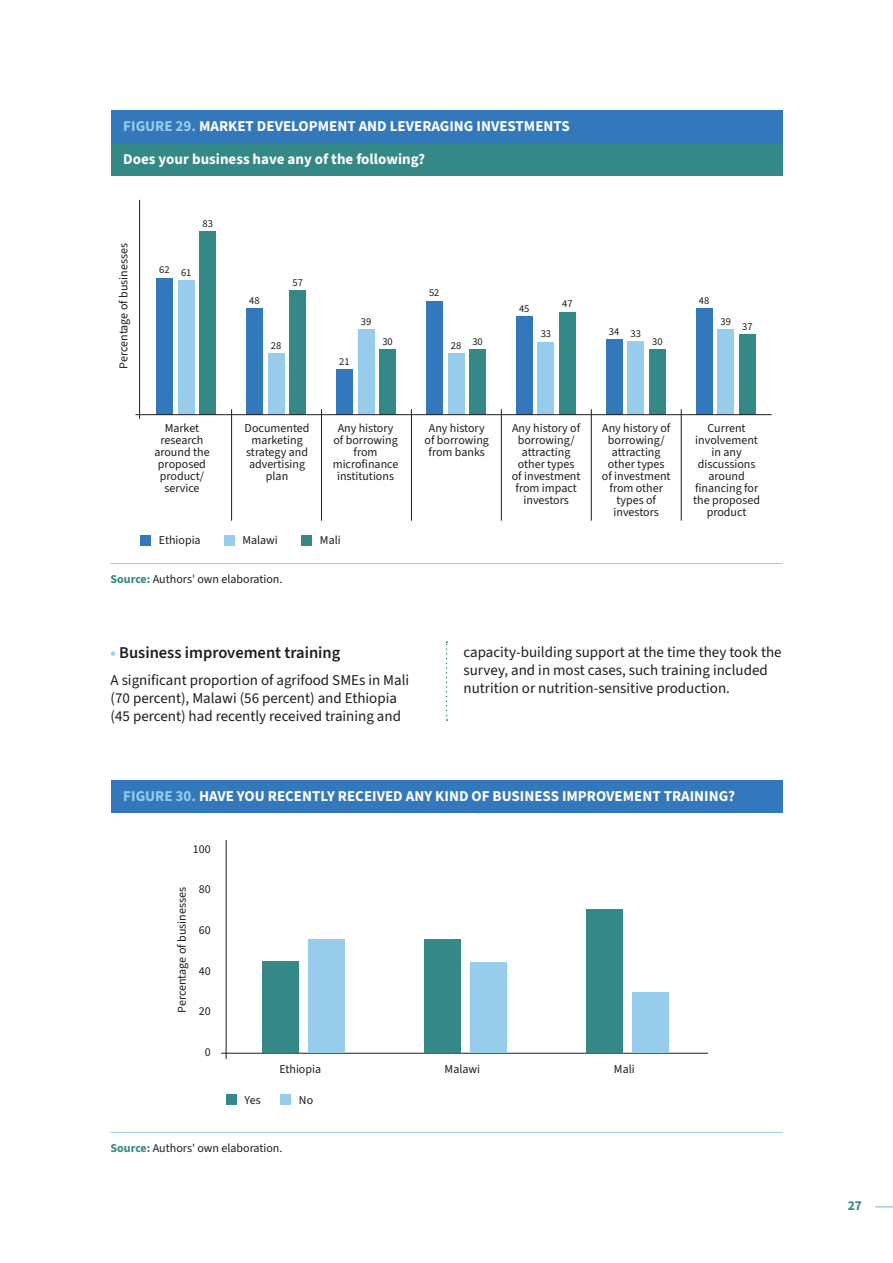
<style>
.page{position:relative;width:893px;height:1263px;background:#fff}
.page>*{position:absolute;margin:0;border:0;box-sizing:border-box;transform-origin:0 0}
.t1{font:600 16.5px "Source Sans 3";color:#1d1d1b}
.t2{font:15px/18px "Source Sans 3";color:#1d1d1b}
.t3{font:700 15px/32.4px "Source Sans 3";color:#fff}
.t4{font:700 13.5px "Source Sans 3";color:#348885}
.t5{font:12px/12px "Source Sans 3";color:#1d1d1b;text-align:center}
.t6{font:10.5px "Source Sans 3";color:#1d1d1b}
.s1{color:#98cceb}
.s2{font-weight:700;color:#348885}
</style>
<div class="page">
<svg style="left:875px;top:1206px;width:18px;height:1px"></svg>
<div style="left:111px;top:111px;width:671px;height:32px;background:#3478bc"></div>
<div style="left:111px;top:143px;width:671px;height:32px;background:#348885"></div>
<hr style="left:111px;top:563px;width:671px;height:1px;background:#98cceb">
<div style="left:199px;top:232px;width:17px;height:183px;background:#348885"></div>
<div style="left:178px;top:280px;width:17px;height:135px;background:#98cceb"></div>
<div style="left:156px;top:278px;width:17px;height:137px;background:#3478bc"></div>
<div style="left:289px;top:290px;width:17px;height:125px;background:#348885"></div>
<div style="left:268px;top:354px;width:16px;height:61px;background:#98cceb"></div>
<div style="left:246px;top:309px;width:17px;height:106px;background:#3478bc"></div>
<div style="left:379px;top:349px;width:17px;height:66px;background:#348885"></div>
<div style="left:358px;top:330px;width:16px;height:85px;background:#98cceb"></div>
<div style="left:336px;top:370px;width:17px;height:45px;background:#3478bc"></div>
<div style="left:469px;top:349px;width:17px;height:66px;background:#348885"></div>
<div style="left:448px;top:354px;width:16px;height:61px;background:#98cceb"></div>
<div style="left:426px;top:301px;width:17px;height:114px;background:#3478bc"></div>
<div style="left:559px;top:312px;width:17px;height:103px;background:#348885"></div>
<div style="left:538px;top:342px;width:16px;height:73px;background:#98cceb"></div>
<div style="left:516px;top:316px;width:16px;height:99px;background:#3478bc"></div>
<div style="left:649px;top:349px;width:17px;height:66px;background:#348885"></div>
<div style="left:628px;top:342px;width:16px;height:73px;background:#98cceb"></div>
<div style="left:606px;top:339px;width:16px;height:76px;background:#3478bc"></div>
<div style="left:739px;top:334px;width:17px;height:81px;background:#348885"></div>
<div style="left:717px;top:330px;width:17px;height:85px;background:#98cceb"></div>
<div style="left:696px;top:309px;width:16px;height:106px;background:#3478bc"></div>
<hr style="left:136px;top:414px;width:636px;height:1px;background:#1d1d1b">
<hr style="left:231px;top:409px;width:1px;height:112px;background:#1d1d1b">
<hr style="left:321px;top:409px;width:1px;height:112px;background:#1d1d1b">
<hr style="left:411px;top:409px;width:1px;height:112px;background:#1d1d1b">
<hr style="left:501px;top:409px;width:1px;height:112px;background:#1d1d1b">
<hr style="left:591px;top:409px;width:1px;height:112px;background:#1d1d1b">
<hr style="left:681px;top:409px;width:1px;height:112px;background:#1d1d1b">
<div style="left:140px;top:535px;width:11px;height:11px;background:#3478bc"></div>
<div style="left:224px;top:535px;width:10px;height:11px;background:#98cceb"></div>
<div style="left:301px;top:535px;width:11px;height:11px;background:#348885"></div>
<hr style="left:139px;top:200px;width:1px;height:219px;background:#1d1d1b">
<svg style="left:446px;top:641px;width:1px;height:80px"></svg>
<div style="left:111px;top:780px;width:671px;height:32px;background:#3478bc"></div>
<hr style="left:111px;top:1132px;width:671px;height:1px;background:#98cceb">
<hr style="left:221px;top:1053px;width:487px;height:1px;background:#1d1d1b">
<hr style="left:226px;top:840px;width:1px;height:219px;background:#1d1d1b">
<div style="left:586px;top:909px;width:37px;height:144px;background:#348885"></div>
<div style="left:424px;top:939px;width:37px;height:114px;background:#348885"></div>
<div style="left:632px;top:992px;width:37px;height:61px;background:#98cceb"></div>
<div style="left:470px;top:962px;width:37px;height:91px;background:#98cceb"></div>
<div style="left:226px;top:1095px;width:10px;height:10px;background:#348885"></div>
<div style="left:280px;top:1095px;width:11px;height:10px;background:#98cceb"></div>
<div style="left:262px;top:961px;width:37px;height:92px;background:#348885"></div>
<div style="left:308px;top:940px;width:37px;height:113px;background:#98cceb"></div>
<p class="t3" style="left:123px;top:110px;width:448px"><span class="s1">FIGURE 29.</span> MARKET DEVELOPMENT AND LEVERAGING INVESTMENTS<br>Does your business have any of the following?</p>
<p class="t5" style="left:118px;top:369px;width:127px;rotate:-90deg">Percentage of businesses</p>
<p class="t6" style="left:203px;top:217px;width:12px">83</p>
<p class="t6" style="left:159px;top:262px;width:12px">62</p>
<p class="t6" style="left:181px;top:266px;width:12px">61</p>
<p class="t5" style="left:154px;top:422px;width:57px">Market research around the proposed product/ service</p>
<p class="t6" style="left:249px;top:294px;width:12px">48</p>
<p class="t6" style="left:292px;top:276px;width:12px">57</p>
<p class="t6" style="left:271px;top:339px;width:12px">28</p>
<p class="t5" style="left:245px;top:422px;width:66px">Documented marketing strategy and advertising plan</p>
<p class="t6" style="left:339px;top:355px;width:12px">21</p>
<p class="t6" style="left:361px;top:315px;width:12px">39</p>
<p class="t6" style="left:382px;top:335px;width:12px">30</p>
<p class="t5" style="left:333px;top:422px;width:67px">Any history of borrowing from microfinance institutions</p>
<p class="t5" style="left:159px;top:534px;width:43px">Ethiopia</p>
<p class="t5" style="left:242px;top:534px;width:37px">Malawi</p>
<p class="t5" style="left:320px;top:534px;width:22px">Mali</p>
<p class="t5" style="left:111px;top:573px;width:173px"><span class="s2">Source:</span> Authors' own elaboration.</p>
<p class="t6" style="left:429px;top:286px;width:12px">52</p>
<p class="t6" style="left:451px;top:339px;width:12px">28</p>
<p class="t6" style="left:472px;top:334px;width:12px">30</p>
<p class="t6" style="left:519px;top:302px;width:12px">45</p>
<p class="t6" style="left:541px;top:327px;width:12px">33</p>
<p class="t6" style="left:562px;top:297px;width:12px">47</p>
<p class="t6" style="left:609px;top:325px;width:12px">34</p>
<p class="t6" style="left:631px;top:327px;width:12px">33</p>
<p class="t6" style="left:652px;top:334px;width:12px">30</p>
<p class="t6" style="left:699px;top:294px;width:12px">48</p>
<p class="t6" style="left:721px;top:315px;width:12px">39</p>
<p class="t6" style="left:742px;top:319px;width:12px">37</p>
<p class="t5" style="left:425px;top:422px;width:66px">Any history of borrowing from banks</p>
<p class="t5" style="left:512px;top:422px;width:70px">Any history of borrowing/ attracting other types of investment from impact investors</p>
<p class="t5" style="left:602px;top:422px;width:70px">Any history of borrowing/ attracting other types of investment from other types of investors</p>
<p class="t5" style="left:693px;top:422px;width:68px">Current involvement in any discussions around financing for the proposed product</p>
<h1 class="t1" style="left:111px;top:642px;width:231px"><span class="s1">•</span> Business improvement training</h1>
<p class="t2" style="left:111px;top:671px;width:300px">A significant proportion of agrifood SMEs in Mali (70 percent), Malawi (56 percent) and Ethiopia (45 percent) had recently received training and</p>
<p class="t2" style="left:463px;top:643px;width:320px">capacity-building support at the time they took the survey, and in most cases, such training included nutrition or nutrition-sensitive production.</p>
<p class="t3" style="left:123px;top:780px;width:613px"><span class="s1">FIGURE 30.</span> HAVE YOU RECENTLY RECEIVED ANY KIND OF BUSINESS IMPROVEMENT TRAINING?</p>
<p class="t5" style="left:193px;top:843px;width:19px">100</p>
<p class="t5" style="left:176px;top:1013px;width:127px;rotate:-90deg">Percentage of businesses</p>
<p class="t5" style="left:199px;top:883px;width:13px">80</p>
<p class="t5" style="left:199px;top:924px;width:13px">60</p>
<p class="t5" style="left:199px;top:965px;width:13px">40</p>
<p class="t5" style="left:199px;top:1005px;width:13px">20</p>
<p class="t5" style="left:205px;top:1046px;width:7px">0</p>
<p class="t5" style="left:279px;top:1062px;width:43px">Ethiopia</p>
<p class="t5" style="left:245px;top:1094px;width:18px">Yes</p>
<p class="t5" style="left:299px;top:1094px;width:16px">No</p>
<p class="t5" style="left:111px;top:1142px;width:173px"><span class="s2">Source:</span> Authors' own elaboration.</p>
<p class="t5" style="left:445px;top:1062px;width:37px">Malawi</p>
<p class="t5" style="left:614px;top:1062px;width:22px">Mali</p>
<p class="t4" style="left:848px;top:1197px;width:16px">27</p>
</div>
